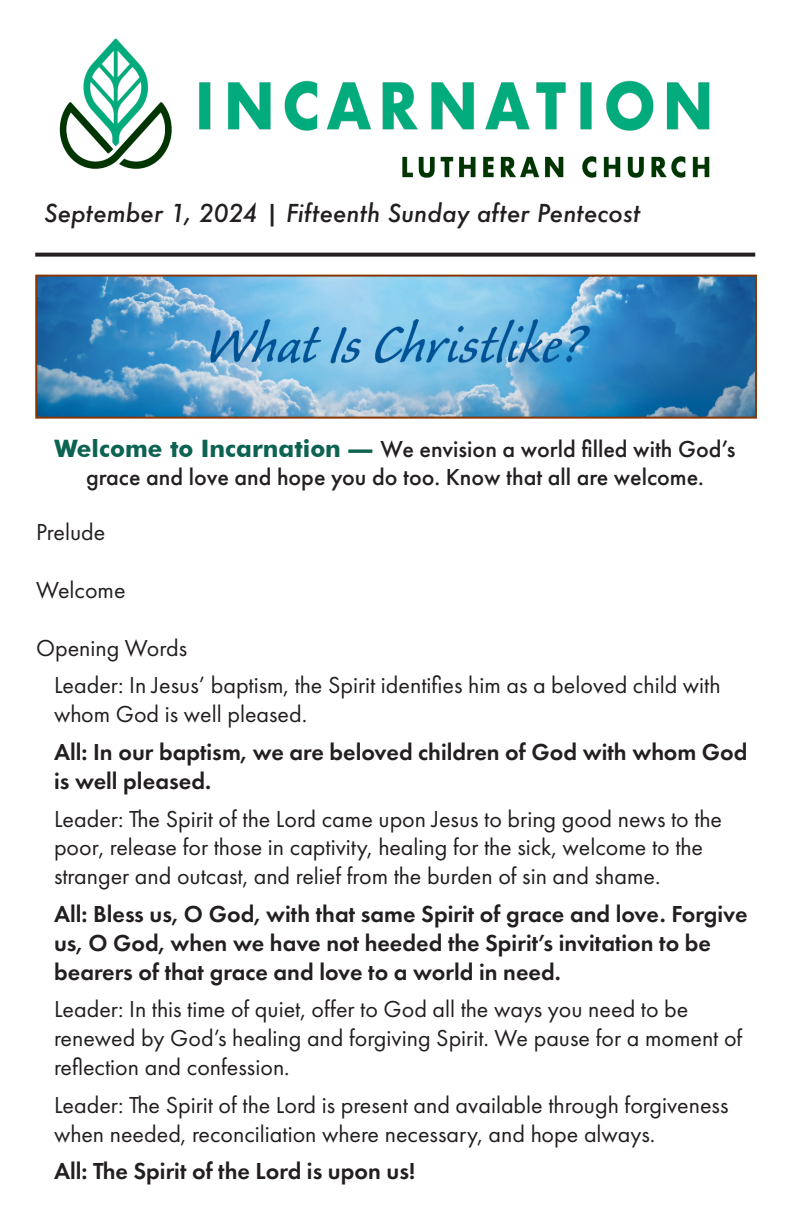
<style>
.page{position:relative;width:792px;height:1224px;background:#fff}
.page>*{position:absolute;margin:0;border:0;box-sizing:border-box;transform-origin:0 0}
.t1{font:24px/28.8px "Futura PT";color:#231f20}
.t2{font:600 24px/28.8px "Futura PT";color:#231f20}
.t3{font:500 24px/28.8px "Futura PT";color:#231f20;text-align:center}
.t4{font:italic 500 24px "Futura";color:#231f20}
.s1{font-family:"Futura BT";font-weight:700;color:#0c6352}
</style>
<div class="page">
<img style="left:59px;top:38px;width:651px;height:140px">
<svg style="left:35px;top:253px;width:720px;height:4px;background:#373435"></svg>
<img style="left:38px;top:278px;width:716px;height:138px">
<div style="left:35px;top:275px;width:722px;height:144px;border:2px solid #863603"></div>
<p class="t4" style="left:44px;top:196px;width:597px">September 1, 2024 | Fifteenth Sunday after Pentecost</p>
<p class="t3" style="left:54px;top:434px;width:683px"><span class="s1">Welcome to Incarnation —</span> We envision a world filled with God’s grace and love and hope you do too. Know that all are welcome.</p>
<p class="t1" style="left:36px;top:518px;width:71px">Prelude</p>
<p class="t1" style="left:36px;top:575px;width:91px">Welcome</p>
<p class="t1" style="left:36px;top:633px;width:153px">Opening Words</p>
<p class="t1" style="left:54px;top:671px;width:668px">Leader: In Jesus’ baptism, the Spirit identifies him as a beloved child with whom God is well pleased.</p>
<p class="t2" style="left:54px;top:737px;width:695px">All: In our baptism, we are beloved children of God with whom God is well pleased.</p>
<p class="t1" style="left:54px;top:804px;width:670px">Leader: The Spirit of the Lord came upon Jesus to bring good news to the poor, release for those in captivity, healing for the sick, welcome to the stranger and outcast, and relief from the burden of sin and shame.</p>
<p class="t2" style="left:54px;top:899px;width:695px">All: Bless us, O God, with that same Spirit of grace and love. Forgive us, O God, when we have not heeded the Spirit’s invitation to be bearers of that grace and love to a world in need.</p>
<p class="t1" style="left:54px;top:995px;width:690px">Leader: In this time of quiet, offer to God all the ways you need to be renewed by God’s healing and forgiving Spirit. We pause for a moment of reflection and confession.</p>
<p class="t1" style="left:54px;top:1090px;width:676px">Leader: The Spirit of the Lord is present and available through forgiveness when needed, reconciliation where necessary, and hope always.</p>
<p class="t2" style="left:54px;top:1157px;width:363px">All: The Spirit of the Lord is upon us!</p>
</div>
